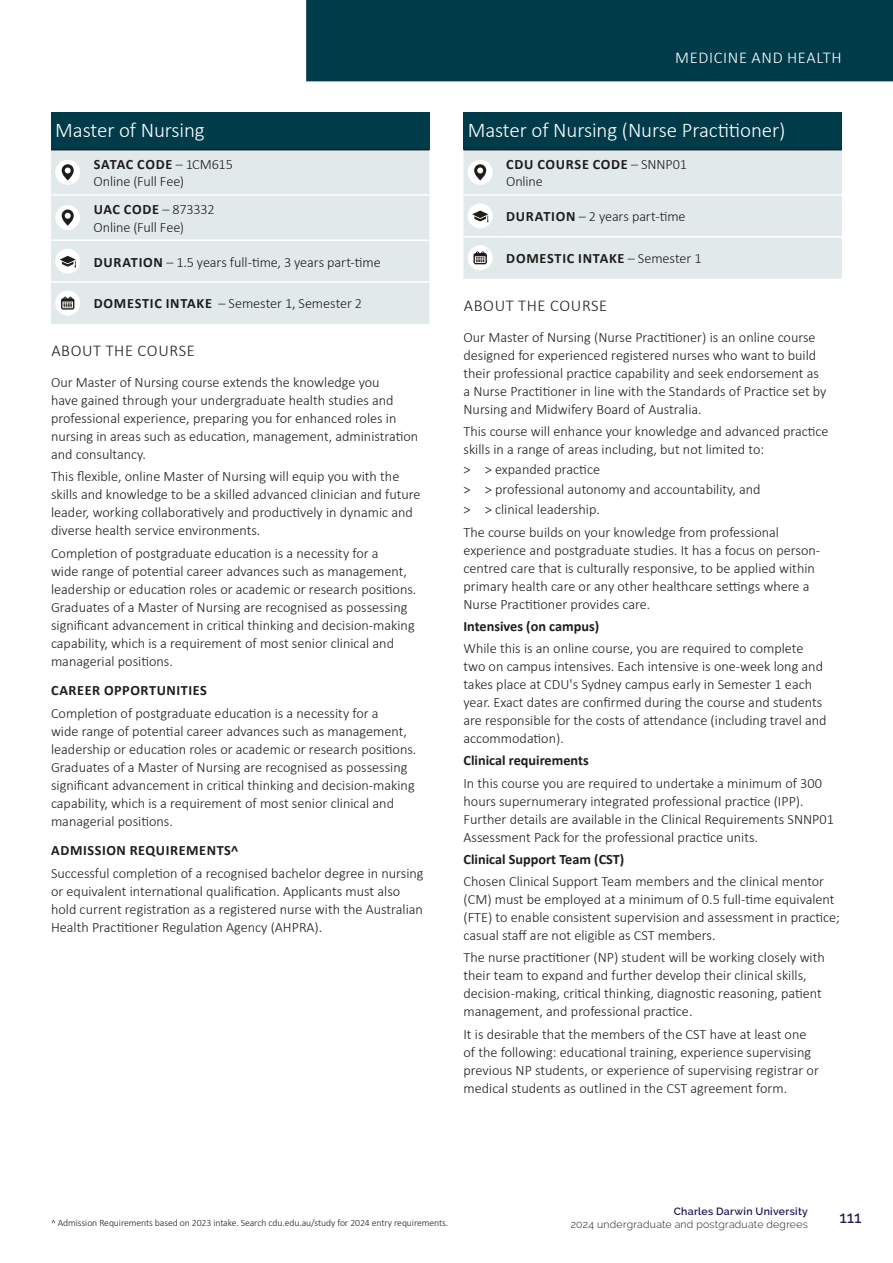
<style>
.page{position:relative;width:893px;height:1263px;background:#fff}
.page>*{position:absolute;margin:0;border:0;box-sizing:border-box;transform-origin:0 0}
.t1{font:300 21px "Calibri";letter-spacing:-.005em;color:#fff}
.t2{font:300 16.5px "Calibri";letter-spacing:.04em;color:#1d1d1b}
.t3{font:300 16.5px "Calibri";letter-spacing:.04em;color:#fff}
.t4{font:500 16.5px "Raleway";color:#211858}
.t5{font:300 14.25px/18px "Calibri";color:#1d1d1b}
.t6{font:700 14.25px "Calibri";color:#1d1d1b}
.t7{font:700 14.25px/17.5px "Calibri";letter-spacing:.05em;color:#1d1d1b}
.t8{font:700 14.25px "Calibri";letter-spacing:.03em;color:#1d1d1b}
.t9{font:300 10.5px "Raleway";letter-spacing:.025em;color:#1d1d1b}
.t10{font:600 10.5px "Raleway";letter-spacing:.03em;color:#211858}
.t11{font:300 9.75px "Calibri";letter-spacing:-.01em;color:#1d1d1b}
.s1{font-weight:700}
.s2{font-weight:300}
</style>
<div class="page">
<div style="left:306px;top:0;width:587px;height:81px;background:#003b4a"></div>
<div style="left:51px;top:113px;width:378px;height:37px;background:#003b4a"></div>
<div style="left:51px;top:150px;width:378px;height:174px;background:#e2e9ea"></div>
<hr style="left:51px;top:149px;width:38px;height:1px;background:#1d1d1b">
<hr style="left:89px;top:149px;width:340px;height:1px;background:#1d1d1b">
<hr style="left:51px;top:194px;width:38px;height:2px;background:#fff">
<hr style="left:89px;top:194px;width:340px;height:2px;background:#fff">
<hr style="left:51px;top:239px;width:38px;height:2px;background:#fff">
<hr style="left:89px;top:239px;width:340px;height:2px;background:#fff">
<hr style="left:51px;top:281px;width:38px;height:2px;background:#fff">
<hr style="left:89px;top:281px;width:340px;height:2px;background:#fff">
<div style="left:55px;top:160px;width:25px;height:25px;background:#fff;border-radius:50%"></div>
<svg style="left:62px;top:164px;width:12px;height:16px"></svg>
<svg style="left:65px;top:168px;width:6px;height:5px"></svg>
<div style="left:55px;top:205px;width:25px;height:25px;background:#fff;border-radius:50%"></div>
<svg style="left:62px;top:209px;width:12px;height:17px"></svg>
<svg style="left:65px;top:213px;width:6px;height:6px"></svg>
<div style="left:55px;top:249px;width:25px;height:25px;background:#fff;border-radius:50%"></div>
<svg style="left:60px;top:255px;width:16px;height:13px"></svg>
<div style="left:55px;top:291px;width:25px;height:24px;background:#fff;border-radius:50%"></div>
<svg style="left:61px;top:297px;width:13px;height:13px"></svg>
<div style="left:463px;top:113px;width:379px;height:37px;background:#003b4a"></div>
<div style="left:463px;top:150px;width:379px;height:129px;background:#e2e9ea"></div>
<hr style="left:463px;top:149px;width:39px;height:1px;background:#1d1d1b">
<hr style="left:502px;top:149px;width:340px;height:1px;background:#1d1d1b">
<hr style="left:463px;top:194px;width:39px;height:2px;background:#fff">
<hr style="left:502px;top:194px;width:340px;height:2px;background:#fff">
<hr style="left:463px;top:236px;width:39px;height:2px;background:#fff">
<hr style="left:502px;top:236px;width:340px;height:2px;background:#fff">
<div style="left:468px;top:160px;width:25px;height:25px;background:#fff;border-radius:50%"></div>
<svg style="left:474px;top:164px;width:12px;height:16px"></svg>
<svg style="left:477px;top:168px;width:6px;height:5px"></svg>
<div style="left:468px;top:203px;width:25px;height:25px;background:#fff;border-radius:50%"></div>
<svg style="left:472px;top:210px;width:17px;height:12px"></svg>
<div style="left:468px;top:245px;width:25px;height:25px;background:#fff;border-radius:50%"></div>
<svg style="left:473px;top:251px;width:14px;height:13px"></svg>
<h1 class="t1" style="left:55px;top:117px;width:151px">Master of Nursing</h1>
<p class="t5" style="left:94px;top:155px;width:141px;line-height:17.5px"><span class="s1">SATAC CODE</span> – 1CM615<br>Online (Full Fee)</p>
<p class="t5" style="left:94px;top:200px;width:123px;line-height:17.5px"><span class="s1">UAC CODE</span> – 873332<br>Online (Full Fee)</p>
<p class="t5" style="left:94px;top:252px;width:288px"><span class="s1">DURATION</span> – 1.5 years full-time, 3 years part-time</p>
<p class="t5" style="left:94px;top:294px;width:270px"><span class="s1">DOMESTIC INTAKE</span> – Semester 1, Semester 2</p>
<p class="t2" style="left:51px;top:341px;width:145px">ABOUT THE COURSE</p>
<p class="t5" style="left:51px;top:373px;width:369px">Our Master of Nursing course extends the knowledge you<br>have gained through your undergraduate health studies and professional experience, preparing you for enhanced roles in nursing in areas such as education, management, administration and consultancy.</p>
<p class="t5" style="left:51px;top:467px;width:371px">This flexible, online Master of Nursing will equip you with the skills and knowledge to be a skilled advanced clinician and future leader, working collaboratively and productively in dynamic and diverse health service environments.</p>
<p class="t5" style="left:51px;top:543px;width:367px">Completion of postgraduate education is a necessity for a<br>wide range of potential career advances such as management, leadership or education roles or academic or research positions.<br>Graduates of a Master of Nursing are recognised as possessing significant advancement in critical thinking and decision-making capability, which is a requirement of most senior clinical and managerial positions.</p>
<p class="t8" style="left:51px;top:680px;width:157px">CAREER OPPORTUNITIES</p>
<p class="t5" style="left:51px;top:703px;width:367px">Completion of postgraduate education is a necessity for a<br>wide range of potential career advances such as management, leadership or education roles or academic or research positions.<br>Graduates of a Master of Nursing are recognised as possessing significant advancement in critical thinking and decision-making capability, which is a requirement of most senior clinical and managerial positions.</p>
<p class="t8" style="left:51px;top:840px;width:189px">ADMISSION REQUIREMENTS^</p>
<p class="t5" style="left:51px;top:863px;width:374px">Successful completion of a recognised bachelor degree in nursing or equivalent international qualification. Applicants must also hold current registration as a registered nurse with the Australian Health Practitioner Regulation Agency (AHPRA).</p>
<p class="t3" style="left:675px;top:48px;width:168px">MEDICINE AND HEALTH</p>
<h1 class="t1" style="left:468px;top:117px;width:319px">Master of Nursing (Nurse Practitioner)</h1>
<p class="t7" style="left:506px;top:155px;width:182px">CDU COURSE CODE <span class="s2">– SNNP01<br>Online</span></p>
<p class="t5" style="left:506px;top:207px;width:181px"><span class="s1">DURATION</span> – 2 years part-time</p>
<p class="t7" style="left:506px;top:249px;width:197px">DOMESTIC INTAKE <span class="s2">– Semester 1</span></p>
<p class="t2" style="left:464px;top:295px;width:145px">ABOUT THE COURSE</p>
<p class="t5" style="left:463px;top:327px;width:364px">Our Master of Nursing (Nurse Practitioner) is an online course designed for experienced registered nurses who want to build their professional practice capability and seek endorsement as a Nurse Practitioner in line with the Standards of Practice set by Nursing and Midwifery Board of Australia.</p>
<p class="t5" style="left:463px;top:422px;width:367px">This course will enhance your knowledge and advanced practice skills in a range of areas including, but not limited to:</p>
<p class="t5" style="left:463px;top:459px;width:299px;line-height:20.1px">&gt; &gt; expanded practice<br>&gt; &gt; professional autonomy and accountability, and &gt; &gt; clinical leadership.</p>
<p class="t5" style="left:463px;top:522px;width:358px">The course builds on your knowledge from professional experience and postgraduate studies. It has a focus on person&shy;centred care that is culturally responsive, to be applied within primary health care or any other healthcare settings where a Nurse Practitioner provides care.</p>
<p class="t6" style="left:463px;top:616px;width:137px">Intensives (on campus)</p>
<p class="t5" style="left:463px;top:639px;width:365px">While this is an online course, you are required to complete two on campus intensives. Each intensive is one-week long and takes place at CDU's Sydney campus early in Semester 1 each year. Exact dates are confirmed during the course and students are responsible for the costs of attendance (including travel and accommodation).</p>
<p class="t6" style="left:463px;top:751px;width:127px">Clinical requirements</p>
<p class="t5" style="left:463px;top:773px;width:372px">In this course you are required to undertake a minimum of 300 hours supernumerary integrated professional practice (IPP).<br>Further details are available in the Clinical Requirements SNNP01<br>Assessment Pack for the professional practice units.</p>
<p class="t6" style="left:463px;top:849px;width:162px">Clinical Support Team (CST)</p>
<p class="t5" style="left:463px;top:872px;width:378px">Chosen Clinical Support Team members and the clinical mentor (CM) must be employed at a minimum of 0.5 full-time equivalent (FTE) to enable consistent supervision and assessment in practice; casual staff are not eligible as CST members.</p>
<p class="t5" style="left:463px;top:948px;width:363px">The nurse practitioner (NP) student will be working closely with their team to expand and further develop their clinical skills, decision-making, critical thinking, diagnostic reasoning, patient management, and professional practice.</p>
<p class="t5" style="left:463px;top:1024px;width:357px">It is desirable that the members of the CST have at least one of the following: educational training, experience supervising previous NP students, or experience of supervising registrar or medical students as outlined in the CST agreement form.</p>
<p class="t11" style="left:51px;top:1217px;width:399px">^ Admission Requirements based on 2023 intake. Search cdu.edu.au/study for 2024 entry requirements.</p>
<p class="t10" style="left:674px;top:1206px;width:136px">Charles Darwin University</p>
<p class="t9" style="left:571px;top:1218px;width:239px">2024 undergraduate and postgraduate degrees</p>
<p class="t4" style="left:839px;top:1207px;width:24px">111</p>
</div>
